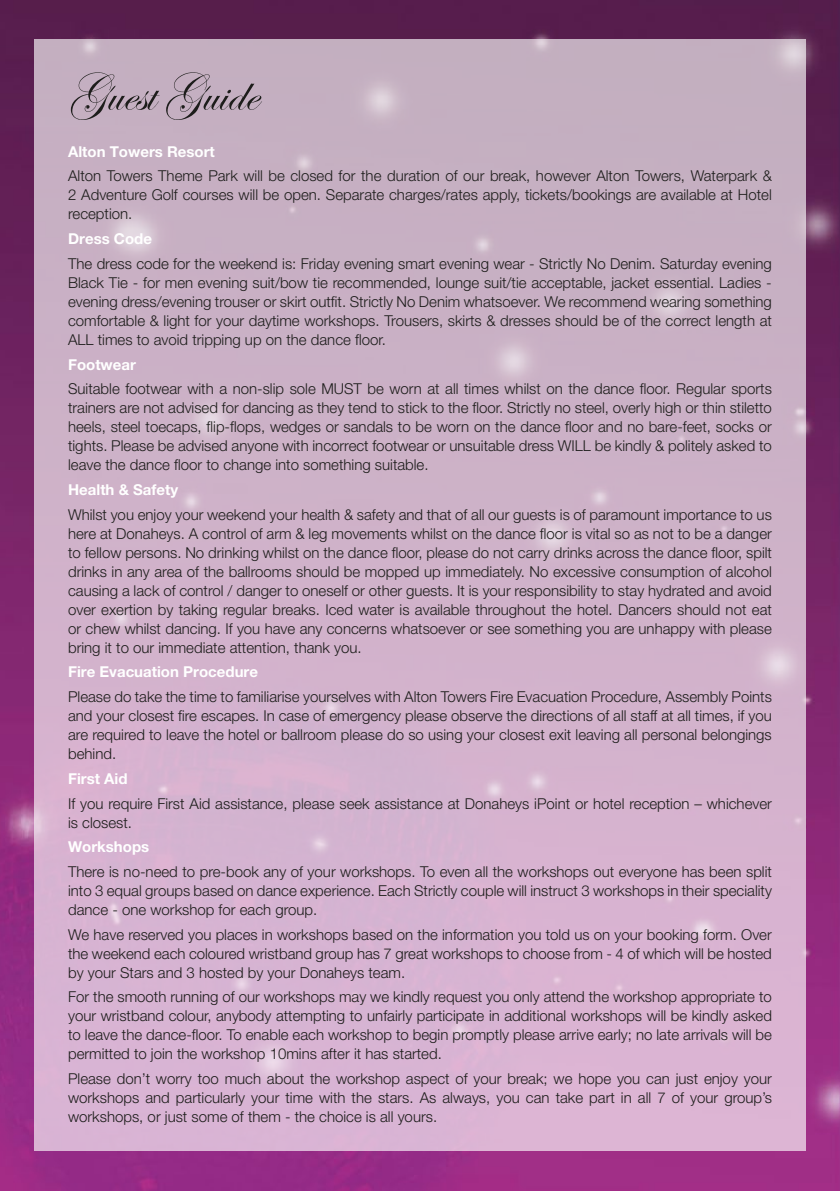
<style>
.page{position:relative;width:840px;height:1191px;background:#fff}
.page>*{position:absolute;margin:0;border:0;box-sizing:border-box;transform-origin:0 0}
.t1{font:52px "Edwardian Script ITC";color:#1d1d1b}
.t2{font:300 15px/19px "Helvetica Neue LT Pro";color:#1d1d1b;text-align:justify}
.t3{font:700 15px "Helvetica Neue LT Pro";color:#fff}
</style>
<div class="page">
<img style="left:0;top:0;width:839px;height:1191px">
<div style="left:34px;top:40px;width:771px;height:1111px;background:linear-gradient(to right,#d0b2cb,#d0b2ca)"></div>
<h1 class="t1" style="left:68px;top:65px;width:191px">Guest Guide</h1>
<p class="t3" style="left:68px;top:142px;width:148px">Alton Towers Resort</p>
<p class="t2" style="left:68px;top:166px;width:705px">Alton Towers Theme Park will be closed for the duration of our break, however Alton Towers, Waterpark &amp; 2 Adventure Golf courses will be open. Separate charges/rates apply, tickets/bookings are available at Hotel reception.</p>
<p class="t3" style="left:68px;top:229px;width:85px">Dress Code</p>
<p class="t2" style="left:68px;top:254px;width:705px">The dress code for the weekend is: Friday evening smart evening wear - Strictly No Denim. Saturday evening Black Tie - for men evening suit/bow tie recommended, lounge suit/tie acceptable, jacket essential. Ladies - evening dress/evening trouser or skirt outfit. Strictly No Denim whatsoever. We recommend wearing something comfortable &amp; light for your daytime workshops. Trousers, skirts &amp; dresses should be of the correct length at ALL times to avoid tripping up on the dance floor.</p>
<p class="t3" style="left:68px;top:355px;width:69px">Footwear</p>
<p class="t2" style="left:68px;top:379px;width:705px">Suitable footwear with a non-slip sole MUST be worn at all times whilst on the dance floor. Regular sports trainers are not advised for dancing as they tend to stick to the floor. Strictly no steel, overly high or thin stiletto heels, steel toecaps, flip-flops, wedges or sandals to be worn on the dance floor and no bare-feet, socks or tights. Please be advised anyone with incorrect footwear or unsuitable dress WILL be kindly &amp; politely asked to leave the dance floor to change into something suitable.</p>
<p class="t3" style="left:68px;top:480px;width:112px">Health &amp; Safety</p>
<p class="t2" style="left:68px;top:504px;width:705px">Whilst you enjoy your weekend your health &amp; safety and that of all our guests is of paramount importance to us here at Donaheys. A control of arm &amp; leg movements whilst on the dance floor is vital so as not to be a danger to fellow persons. No drinking whilst on the dance floor, please do not carry drinks across the dance floor, spilt drinks in any area of the ballrooms should be mopped up immediately. No excessive consumption of alcohol causing a lack of control / danger to oneself or other guests. It is your responsibility to stay hydrated and avoid over exertion by taking regular breaks. Iced water is available throughout the hotel. Dancers should not eat or chew whilst dancing. If you have any concerns whatsoever or see something you are unhappy with please bring it to our immediate attention, thank you.</p>
<p class="t3" style="left:68px;top:663px;width:191px">Fire Evacuation Procedure</p>
<p class="t2" style="left:68px;top:687px;width:705px">Please do take the time to familiarise yourselves with Alton Towers Fire Evacuation Procedure, Assembly Points and your closest fire escapes. In case of emergency please observe the directions of all staff at all times, if you are required to leave the hotel or ballroom please do so using your closest exit leaving all personal belongings behind.</p>
<p class="t3" style="left:68px;top:769px;width:61px">First Aid</p>
<p class="t2" style="left:68px;top:793px;width:705px">If you require First Aid assistance, please seek assistance at Donaheys iPoint or hotel reception – whichever is closest.</p>
<p class="t3" style="left:68px;top:837px;width:83px">Workshops</p>
<p class="t2" style="left:68px;top:861px;width:705px">There is no-need to pre-book any of your workshops. To even all the workshops out everyone has been split into 3 equal groups based on dance experience. Each Strictly couple will instruct 3 workshops in their speciality dance - one workshop for each group.</p>
<p class="t2" style="left:68px;top:924px;width:704px">We have reserved you places in workshops based on the information you told us on your booking form. Over the weekend each coloured wristband group has 7 great workshops to choose from - 4 of which will be hosted by your Stars and 3 hosted by your Donaheys team.</p>
<p class="t2" style="left:68px;top:987px;width:705px">For the smooth running of our workshops may we kindly request you only attend the workshop appropriate to your wristband colour, anybody attempting to unfairly participate in additional workshops will be kindly asked to leave the dance-floor. To enable each workshop to begin promptly please arrive early; no late arrivals will be permitted to join the workshop 10mins after it has started.</p>
<p class="t2" style="left:68px;top:1068px;width:705px">Please don’t worry too much about the workshop aspect of your break; we hope you can just enjoy your workshops and particularly your time with the stars. As always, you can take part in all 7 of your group’s workshops, or just some of them - the choice is all yours.</p>
</div>
